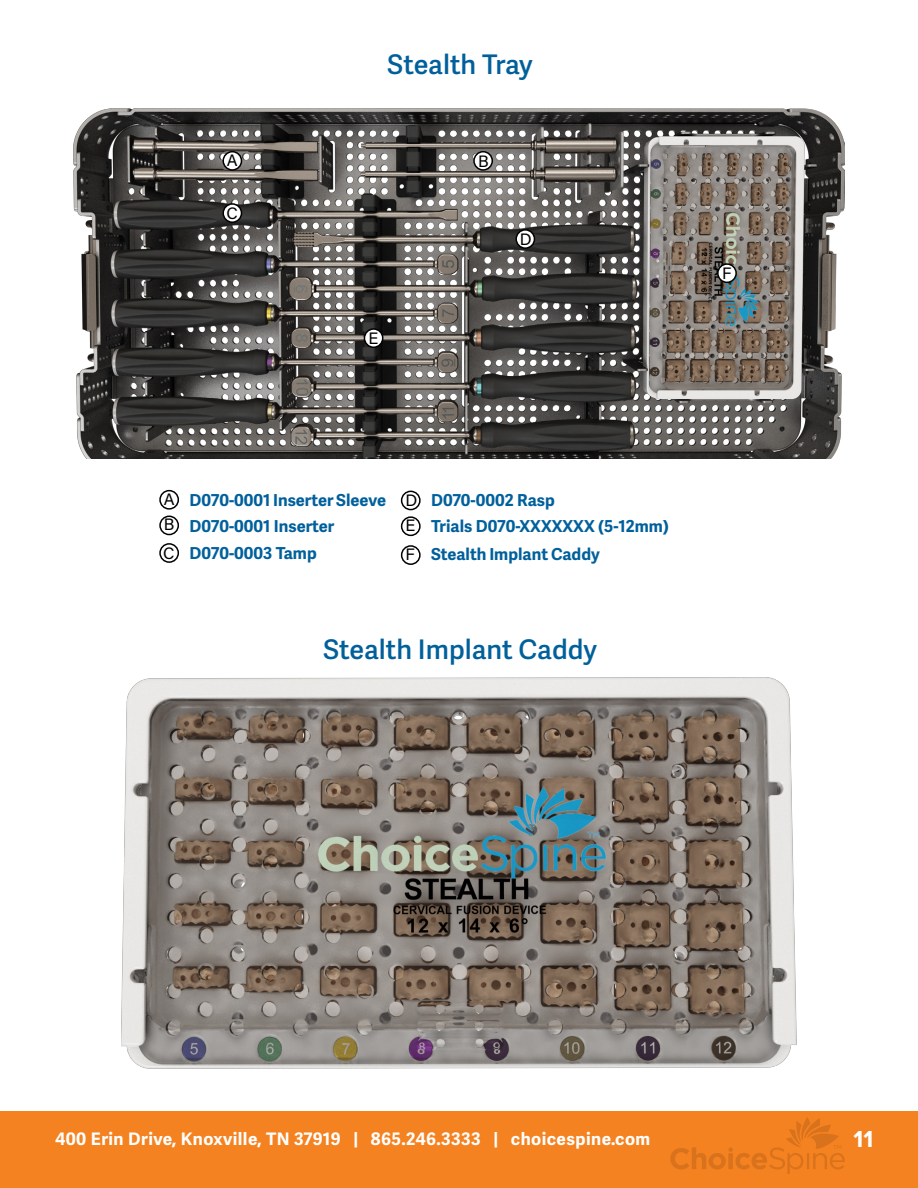
<style>
.page{position:relative;width:918px;height:1188px;background:#fff}
.page>*{position:absolute;margin:0;border:0;box-sizing:border-box;transform-origin:0 0}
.t1{font:600 27px "Adelle Sans";color:#00609c}
.t2{font:700 24px "Proxima Nova";color:#fff}
.t3{font:700 17.25px "Adelle Sans";letter-spacing:.025em;color:#fff}
.t4{font:700 16.5px/26.1px "Adelle Sans";color:#00609c}
.t5{font:16.5px/25.7px "Acumin Pro";color:#000}
</style>
<div class="page">
<div style="left:0;top:1111px;width:918px;height:77px;background:#f58220"></div>
<svg style="left:670px;top:1117px;width:175px;height:57px"></svg>
<img style="left:73px;top:108px;width:772px;height:351px">
<img style="left:121px;top:678px;width:676px;height:390px">
<div style="left:223px;top:152px;width:18px;height:18px;background:#fff;border-radius:50%"></div>
<div style="left:222px;top:151px;width:20px;height:20px;border:2px solid #000;border-radius:50%"></div>
<div style="left:159px;top:490px;width:20px;height:20px;border:2px solid #000;border-radius:50%"></div>
<div style="left:159px;top:516px;width:20px;height:19px;border:2px solid #000;border-radius:50%"></div>
<div style="left:159px;top:543px;width:20px;height:20px;border:2px solid #000;border-radius:50%"></div>
<div style="left:401px;top:491px;width:20px;height:19px;border:2px solid #000;border-radius:50%"></div>
<div style="left:401px;top:516px;width:20px;height:20px;border:2px solid #000;border-radius:50%"></div>
<div style="left:401px;top:545px;width:20px;height:20px;border:2px solid #000;border-radius:50%"></div>
<div style="left:516px;top:230px;width:18px;height:18px;background:#fff;border-radius:50%"></div>
<div style="left:515px;top:229px;width:20px;height:20px;border:2px solid #000;border-radius:50%"></div>
<div style="left:223px;top:204px;width:18px;height:18px;background:#fff;border-radius:50%"></div>
<div style="left:222px;top:203px;width:20px;height:20px;border:2px solid #000;border-radius:50%"></div>
<div style="left:364px;top:329px;width:19px;height:18px;background:#fff;border-radius:50%"></div>
<div style="left:364px;top:328px;width:19px;height:20px;border:2px solid #000;border-radius:50%"></div>
<div style="left:718px;top:264px;width:18px;height:18px;background:#fff;border-radius:50%"></div>
<div style="left:717px;top:263px;width:20px;height:20px;border:2px solid #000;border-radius:50%"></div>
<div style="left:474px;top:152px;width:18px;height:18px;background:#fff;border-radius:50%"></div>
<div style="left:473px;top:151px;width:20px;height:20px;border:2px solid #000;border-radius:50%"></div>
<p class="t5" style="left:227px;top:147px;width:12px">A</p>
<p class="t5" style="left:227px;top:199px;width:13px">C</p>
<h1 class="t1" style="left:387px;top:49px;width:147px">Stealth Tray</h1>
<p class="t5" style="left:478px;top:147px;width:12px">B</p>
<p class="t5" style="left:520px;top:225px;width:13px">D</p>
<p class="t5" style="left:369px;top:324px;width:11px">E</p>
<p class="t5" style="left:722px;top:259px;width:11px">F</p>
<p class="t5" style="left:164px;top:486px;width:12px">A<br>B</p>
<p class="t5" style="left:163px;top:539px;width:13px">C</p>
<p class="t4" style="left:190px;top:487px;width:198px">D070-0001 Inserter Sleeve<br>D070-0001 Inserter</p>
<p class="t4" style="left:190px;top:541px;width:129px">D070-0003 Tamp</p>
<p class="t5" style="left:405px;top:486px;width:13px">D<br>E</p>
<p class="t5" style="left:405px;top:541px;width:11px">F</p>
<p class="t4" style="left:431px;top:487px;width:125px">D070-0002 Rasp</p>
<p class="t4" style="left:431px;top:512px;width:239px;line-height:28.8px">Trials D070-XXXXXXX (5-12mm)<br>Stealth Implant Caddy</p>
<h1 class="t1" style="left:323px;top:634px;width:275px">Stealth Implant Caddy</h1>
<p class="t3" style="left:55px;top:1129px;width:597px">400 Erin Drive, Knoxville, TN 37919 | 865.246.3333 | choicespine.com</p>
<h2 class="t2" style="left:854px;top:1121px;width:21px">11</h2>
</div>
